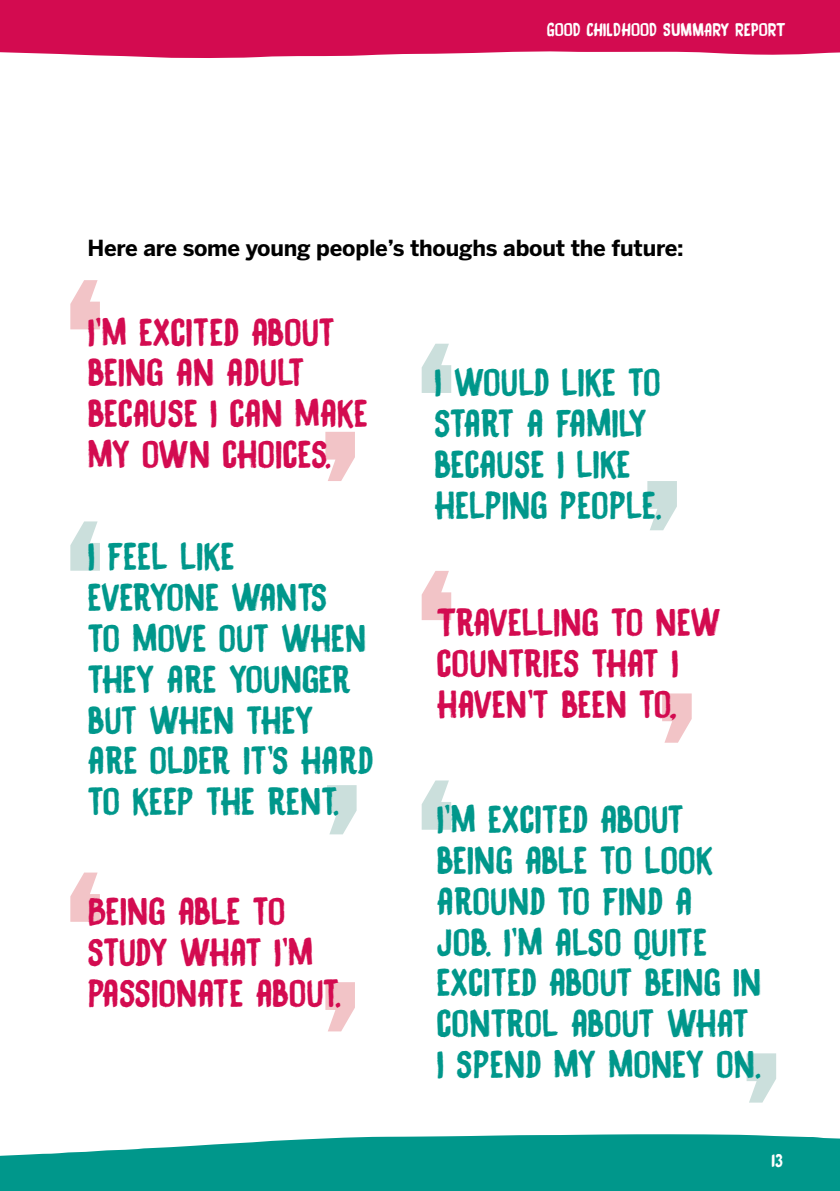
<style>
.page{position:relative;width:840px;height:1191px;background:#fff}
.page>*{position:absolute;margin:0;border:0;box-sizing:border-box;transform-origin:0 0}
.t1{font:34px/40.8px "Black Bamboo";color:#00978b}
.t2{font:34px/40.8px "Black Bamboo";letter-spacing:-.01em;color:#d30b50}
.t3{font:34px/40.8px "Black Bamboo";letter-spacing:-.025em;color:#00978b}
.t4{font:34px/40.8px "Black Bamboo";letter-spacing:-.03em;color:#d30b50}
.t5{font:700 22px "Benton Sans";letter-spacing:-.01em;color:#000}
.t6{font:16px "Black Bamboo";color:#fff}
</style>
<div class="page">
<svg style="left:0;top:0;width:839px;height:58px;background:#d51a5b"></svg>
<hr style="left:0;top:0;width:164px;height:1px;background:#d30b50">
<svg style="left:0;top:1134px;width:839px;height:57px;background:#1ba297"></svg>
<svg style="left:70px;top:280px;width:30px;height:49px"></svg>
<svg style="left:70px;top:872px;width:30px;height:49px"></svg>
<svg style="left:421px;top:571px;width:30px;height:49px"></svg>
<svg style="left:70px;top:521px;width:30px;height:49px"></svg>
<svg style="left:421px;top:780px;width:30px;height:49px"></svg>
<svg style="left:421px;top:344px;width:30px;height:49px"></svg>
<svg style="left:325px;top:432px;width:30px;height:49px"></svg>
<svg style="left:325px;top:982px;width:30px;height:49px"></svg>
<svg style="left:662px;top:693px;width:29px;height:49px"></svg>
<svg style="left:327px;top:785px;width:29px;height:49px"></svg>
<svg style="left:647px;top:481px;width:29px;height:49px"></svg>
<svg style="left:746px;top:1053px;width:29px;height:49px"></svg>
<p class="t6" style="left:546px;top:18px;width:240px">GOOD CHILDHOOD SUMMARY REPORT</p>
<p class="t5" style="left:87px;top:234px;width:597px">Here are some young people’s thoughs about the future:</p>
<p class="t2" style="left:87px;top:311px;width:282px">I’M EXCITED ABOUT<br>BEING AN ADULT<br>BECAUSE I CAN MAKE<br>MY OWN CHOICES.</p>
<p class="t3" style="left:87px;top:536px;width:287px">I FEEL LIKE<br>EVERYONE WANTS<br>TO MOVE OUT WHEN<br>THEY ARE YOUNGER<br>BUT WHEN THEY<br>ARE OLDER IT’S HARD<br>TO KEEP THE RENT.</p>
<p class="t4" style="left:87px;top:890px;width:255px">BEING ABLE TO<br>STUDY WHAT I’M<br>PASSIONATE ABOUT.</p>
<p class="t1" style="left:434px;top:362px;width:229px">I WOULD LIKE TO<br>START A FAMILY<br>BECAUSE I LIKE<br>HELPING PEOPLE.</p>
<p class="t2" style="left:436px;top:602px;width:286px">TRAVELLING TO NEW<br>COUNTRIES THAT I<br>HAVEN’T BEEN TO,</p>
<p class="t1" style="left:436px;top:798px;width:326px">I’M EXCITED ABOUT<br>BEING ABLE TO LOOK<br>AROUND TO FIND A<br>JOB. I’M ALSO QUITE<br>EXCITED ABOUT BEING IN<br>CONTROL ABOUT WHAT<br>I SPEND MY MONEY ON.</p>
<p class="t6" style="left:771px;top:1148px;width:13px">13</p>
</div>
